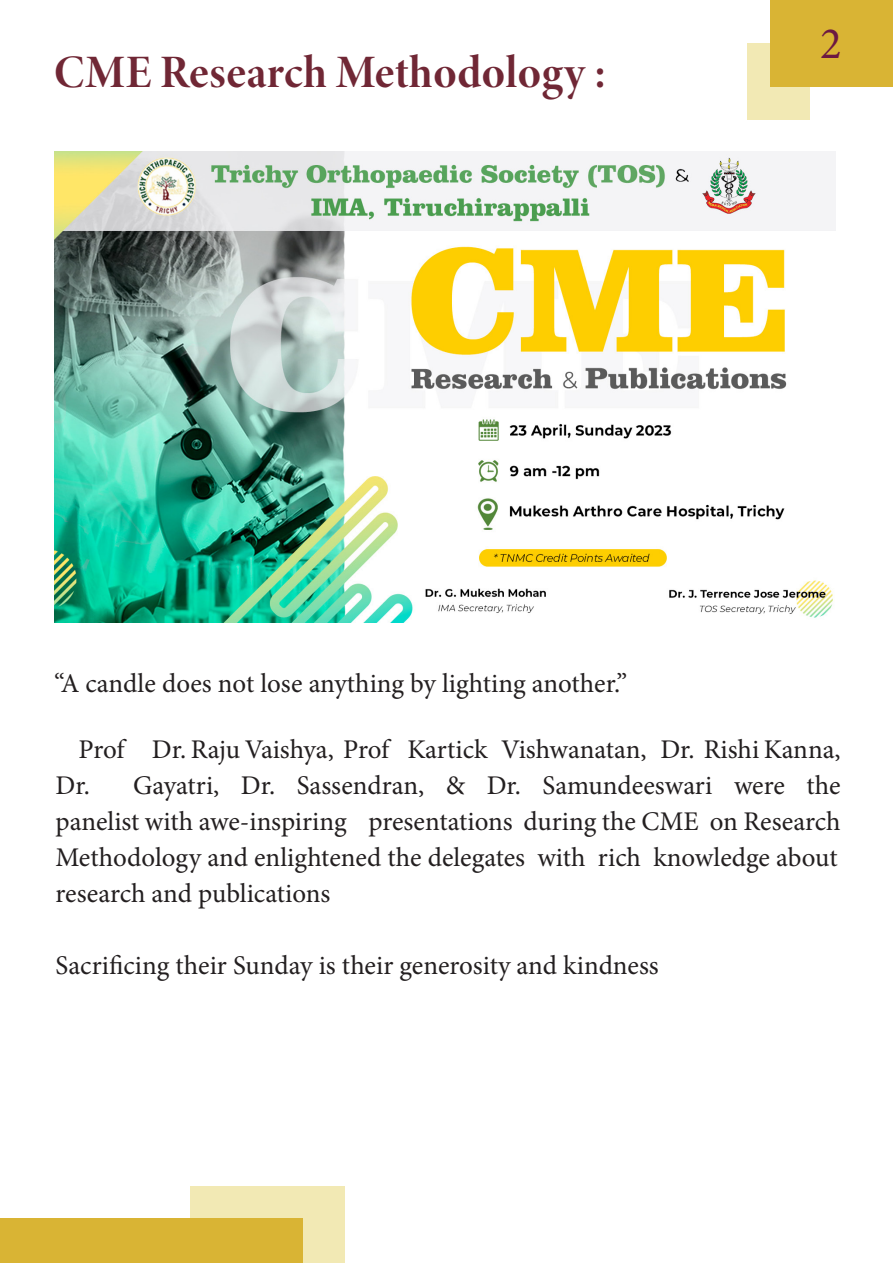
<style>
.page{position:relative;width:893px;height:1263px;background:#fff}
.page>*{position:absolute;margin:0;border:0;box-sizing:border-box;transform-origin:0 0}
.t1{font:46.5px "Minion Variable Concept";letter-spacing:.01em;color:#702735}
.t2{font:45px "Minion Pro";color:#6c1942}
.t3{font:27px/36px "Minion Pro";color:#231f20}
</style>
<div class="page">
<div style="left:748px;top:43px;width:62px;height:77px;background:#f2e9b4"></div>
<div style="left:770px;top:0;width:123px;height:86px;background:#d9b434"></div>
<div style="left:191px;top:1187px;width:154px;height:76px;background:#f2e9b4"></div>
<div style="left:0;top:1218px;width:302px;height:45px;background:#d9b434"></div>
<img style="left:54px;top:152px;width:782px;height:470px">
<p class="t1" style="left:54px;top:40px;width:554px">CME Research Methodology :</p>
<h2 class="t2" style="left:820px;top:14px;width:23px">2</h2>
<p class="t3" style="left:54px;top:665px;width:575px">“A candle does not lose anything by lighting another.”</p>
<p class="t3" style="left:78px;top:731px;width:764px">Prof Dr. Raju Vaishya, Prof Kartick Vishwanatan, Dr. Rishi Kanna,</p>
<p class="t3" style="left:56px;top:767px;width:786px">Dr. Gayatri, Dr. Sassendran, &amp; Dr. Samundeeswari were the</p>
<p class="t3" style="left:56px;top:803px;width:786px">panelist with awe-inspiring presentations during the CME on Research</p>
<p class="t3" style="left:56px;top:839px;width:783px">Methodology and enlightened the delegates with rich knowledge about research and publications</p>
<p class="t3" style="left:56px;top:947px;width:605px">Sacrificing their Sunday is their generosity and kindness</p>
</div>
